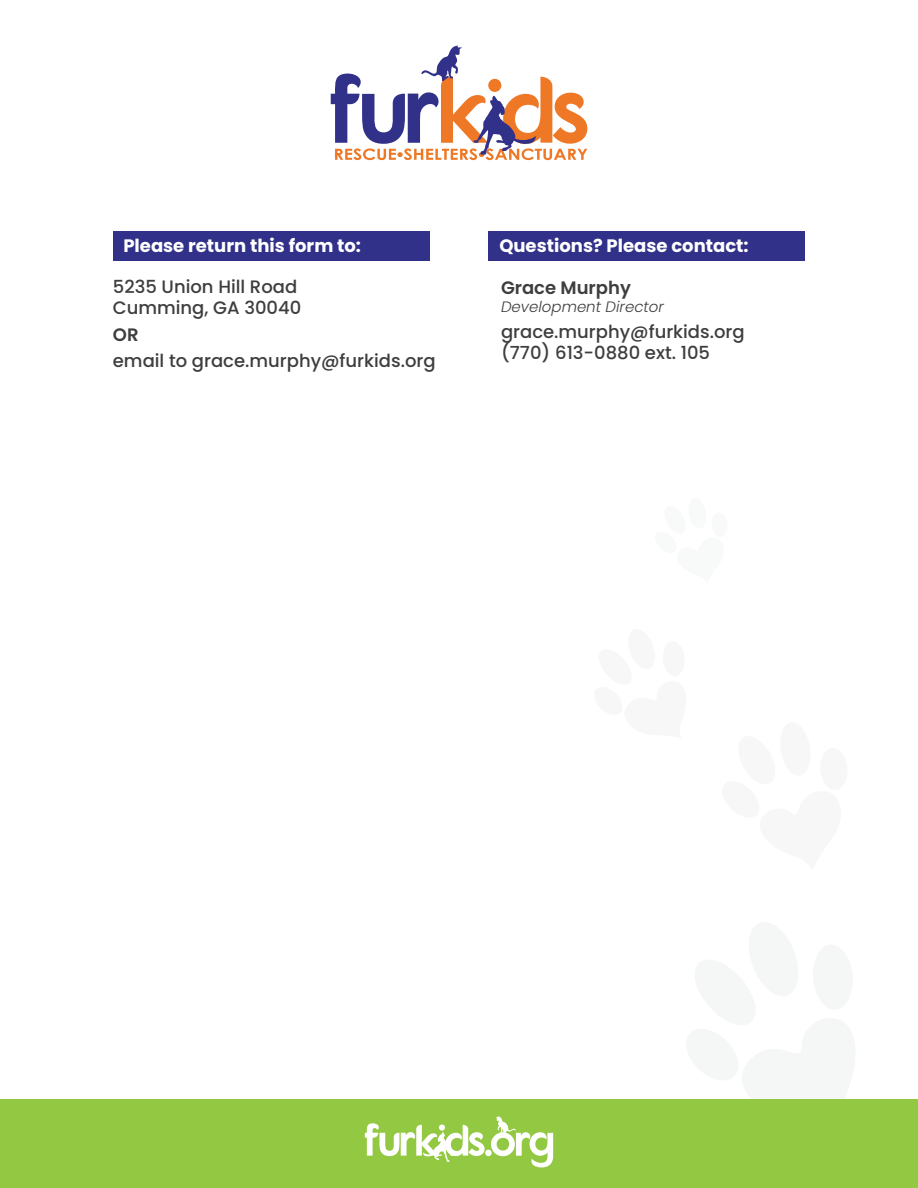
<style>
.page{position:relative;width:918px;height:1188px;background:#fff}
.page>*{position:absolute;margin:0;border:0;box-sizing:border-box;transform-origin:0 0}
.t1{font:500 18px/21.6px "Poppins";color:#3e3e3f}
.t2{font:700 18px "Poppins";color:#fff}
.t3{font:600 18px "Poppins";color:#3e3e3f}
.t4{font:italic 300 15px "Poppins";color:#3e3e3f}
</style>
<div class="page">
<svg style="left:331px;top:45px;width:256px;height:115px"></svg>
<div style="left:489px;top:231px;width:316px;height:30px;background:#323189"></div>
<div style="left:113px;top:231px;width:316px;height:30px;background:#323189"></div>
<div style="left:0;top:1099px;width:918px;height:89px;background:#93c842"></div>
<svg style="left:365px;top:1116px;width:188px;height:51px"></svg>
<p class="t2" style="left:123px;top:236px;width:239px">Please return this form to:</p>
<p class="t1" style="left:113px;top:276px;width:190px">5235 Union Hill Road<br>Cumming, GA 30040</p>
<p class="t3" style="left:113px;top:324px;width:27px">OR</p>
<p class="t1" style="left:113px;top:350px;width:324px">email to grace.murphy@furkids.org</p>
<p class="t2" style="left:499px;top:236px;width:251px">Questions? Please contact:</p>
<p class="t3" style="left:501px;top:277px;width:131px">Grace Murphy</p>
<p class="t4" style="left:501px;top:298px;width:164px">Development Director</p>
<p class="t1" style="left:501px;top:321px;width:245px">grace.murphy@furkids.org (770) 613-0880 ext. 105</p>
</div>
